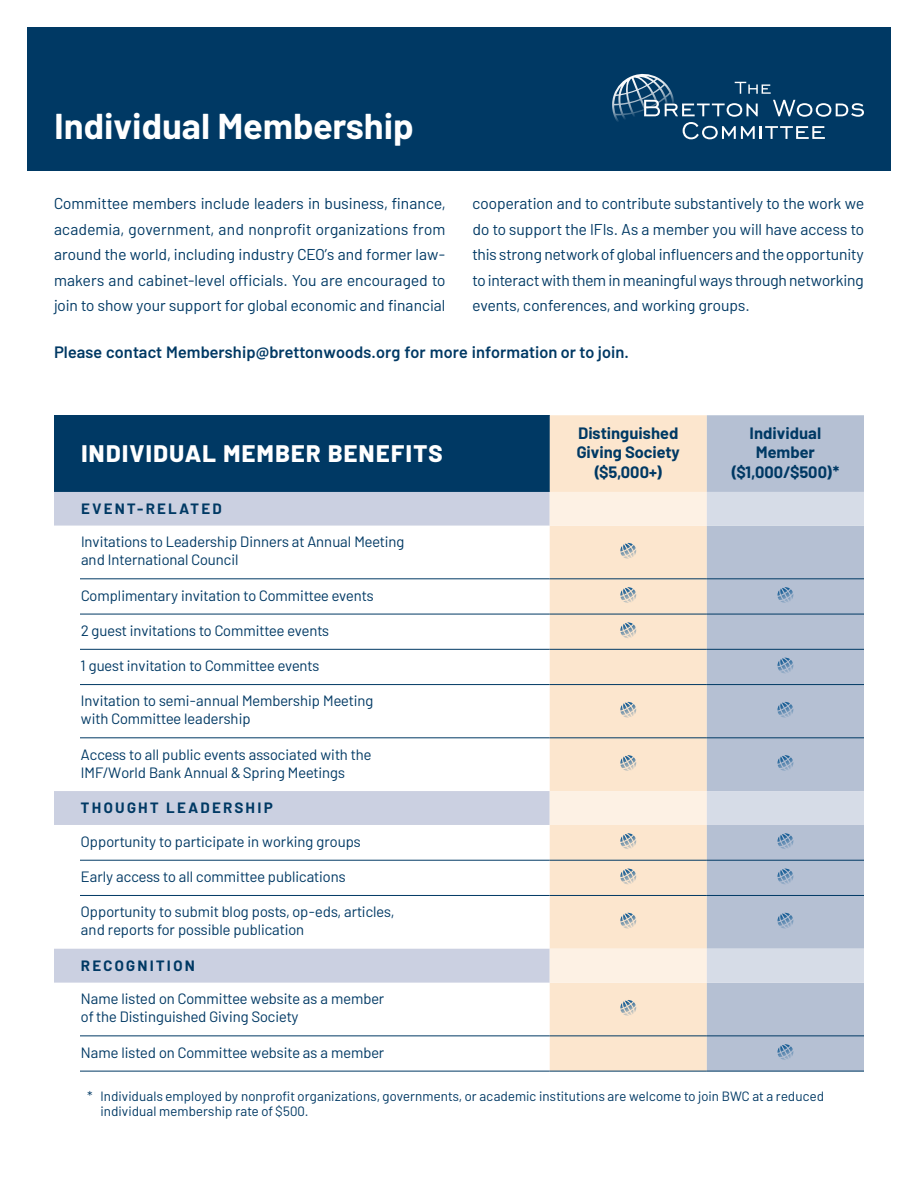
<style>
.page{position:relative;width:918px;height:1188px;background:#fff}
.page>*{position:absolute;margin:0;border:0;box-sizing:border-box;transform-origin:0 0}
.t1{font:700 36px "Barlow";color:#fff}
.t2{font:800 24px "Barlow";letter-spacing:.04em;color:#fff}
.t3{font:600 16.5px "Barlow";letter-spacing:.005em;color:#003964}
.t4{font:700 16.5px/19.8px "Barlow";color:#003964;text-align:center}
.t5{font:15.75px/25.5px "Barlow";color:#003964;text-align:justify}
.t6{font:15px/18px "Barlow";color:#003964}
.t7{font:700 15px "Barlow";letter-spacing:.155em;color:#003964}
.t8{font:13.5px/15px "Barlow";letter-spacing:.01em;color:#003964}
</style>
<div class="page">
<div style="left:27px;top:27px;width:864px;height:144px;background:#003964"></div>
<svg style="left:612px;top:73px;width:252px;height:66px"></svg>
<div style="left:54px;top:415px;width:496px;height:77px;background:#003964"></div>
<div style="left:550px;top:415px;width:157px;height:656px;background:#fce6ce"></div>
<div style="left:707px;top:415px;width:157px;height:656px;background:#b5c0d3"></div>
<svg style="left:54px;top:492px;width:496px;height:491px"></svg>
<svg style="left:550px;top:492px;width:157px;height:491px;background:#fbe7d2"></svg>
<svg style="left:707px;top:492px;width:157px;height:491px;background:#bbc5d6"></svg>
<hr style="left:54px;top:578px;width:496px;height:1px;background:#003964">
<hr style="left:550px;top:578px;width:157px;height:1px;background:#003964">
<hr style="left:707px;top:578px;width:157px;height:1px;background:#003964">
<hr style="left:54px;top:614px;width:496px;height:1px;background:#003964">
<hr style="left:550px;top:614px;width:157px;height:1px;background:#003964">
<hr style="left:707px;top:614px;width:157px;height:1px;background:#003964">
<hr style="left:54px;top:649px;width:496px;height:1px;background:#003964">
<hr style="left:550px;top:649px;width:157px;height:1px;background:#003964">
<hr style="left:707px;top:649px;width:157px;height:1px;background:#003964">
<hr style="left:54px;top:684px;width:496px;height:1px;background:#003964">
<hr style="left:550px;top:684px;width:157px;height:1px;background:#003964">
<hr style="left:707px;top:684px;width:157px;height:1px;background:#003964">
<hr style="left:54px;top:737px;width:496px;height:1px;background:#003964">
<hr style="left:550px;top:737px;width:157px;height:1px;background:#003964">
<hr style="left:707px;top:737px;width:157px;height:1px;background:#003964">
<hr style="left:54px;top:860px;width:496px;height:1px;background:#003964">
<hr style="left:550px;top:860px;width:157px;height:1px;background:#003964">
<hr style="left:707px;top:860px;width:157px;height:1px;background:#003964">
<hr style="left:54px;top:895px;width:496px;height:1px;background:#003964">
<hr style="left:550px;top:895px;width:157px;height:1px;background:#003964">
<hr style="left:707px;top:895px;width:157px;height:1px;background:#003964">
<hr style="left:54px;top:1035px;width:496px;height:1px;background:#003964">
<hr style="left:550px;top:1035px;width:157px;height:1px;background:#003964">
<hr style="left:707px;top:1035px;width:157px;height:1px;background:#003964">
<hr style="left:54px;top:1071px;width:496px;height:1px;background:#003964">
<hr style="left:550px;top:1071px;width:157px;height:1px;background:#003964">
<hr style="left:707px;top:1071px;width:157px;height:1px;background:#003964">
<svg style="left:620px;top:543px;width:16px;height:16px"></svg>
<svg style="left:620px;top:587px;width:16px;height:16px"></svg>
<svg style="left:777px;top:587px;width:16px;height:16px"></svg>
<svg style="left:620px;top:622px;width:16px;height:16px"></svg>
<svg style="left:777px;top:657px;width:16px;height:17px"></svg>
<svg style="left:620px;top:702px;width:16px;height:16px"></svg>
<svg style="left:777px;top:702px;width:16px;height:16px"></svg>
<svg style="left:620px;top:755px;width:16px;height:16px"></svg>
<svg style="left:777px;top:755px;width:16px;height:16px"></svg>
<svg style="left:620px;top:833px;width:16px;height:16px"></svg>
<svg style="left:777px;top:833px;width:16px;height:16px"></svg>
<svg style="left:620px;top:868px;width:16px;height:16px"></svg>
<svg style="left:777px;top:868px;width:16px;height:16px"></svg>
<svg style="left:620px;top:913px;width:16px;height:16px"></svg>
<svg style="left:777px;top:913px;width:16px;height:16px"></svg>
<svg style="left:620px;top:1000px;width:16px;height:16px"></svg>
<svg style="left:777px;top:1044px;width:16px;height:16px"></svg>
<div style="left:32px;top:570px;width:48px;height:208px;background:#fff"></div>
<div style="left:32px;top:1016px;width:48px;height:78px;background:#fff"></div>
<div style="left:32px;top:843px;width:48px;height:78px;background:#fff"></div>
<h1 class="t1" style="left:54px;top:100px;width:361px">Individual Membership</h1>
<p class="t5" style="left:54px;top:190px;width:393px">Committee members include leaders in business, finance, academia, government, and nonprofit organizations from around the world, including industry CEO’s and former law&shy;makers and cabinet-level officials. You are encouraged to join to show your support for global economic and financial</p>
<p class="t5" style="left:472px;top:190px;width:393px">cooperation and to contribute substantively to the work we do to support the IFIs. As a member you will have access to this strong network of global influencers and the opportunity to interact with them in meaningful ways through networking events, conferences, and working groups.</p>
<p class="t3" style="left:54px;top:340px;width:577px">Please contact Membership@brettonwoods.org for more information or to join.</p>
<h2 class="t2" style="left:81px;top:436px;width:363px">INDIVIDUAL MEMBER BENEFITS</h2>
<p class="t4" style="left:577px;top:422px;width:105px">Distinguished<br>Giving Society ($5,000+)</p>
<p class="t4" style="left:731px;top:422px;width:110px">Individual<br>Member ($1,000/$500)*</p>
<p class="t7" style="left:81px;top:497px;width:142px">EVENT-RELATED</p>
<p class="t6" style="left:81px;top:532px;width:325px">Invitations to Leadership Dinners at Annual Meeting and International Council</p>
<p class="t6" style="left:81px;top:585px;width:294px">Complimentary invitation to Committee events</p>
<p class="t6" style="left:81px;top:620px;width:250px">2 guest invitations to Committee events</p>
<p class="t6" style="left:81px;top:656px;width:240px">1 guest invitation to Committee events</p>
<p class="t6" style="left:81px;top:691px;width:294px">Invitation to semi-annual Membership Meeting with Committee leadership</p>
<p class="t6" style="left:81px;top:744px;width:292px">Access to all public events associated with the<br>IMF/World Bank Annual &amp; Spring Meetings</p>
<p class="t7" style="left:81px;top:796px;width:193px">THOUGHT LEADERSHIP</p>
<p class="t6" style="left:81px;top:831px;width:281px">Opportunity to participate in working groups</p>
<p class="t6" style="left:81px;top:866px;width:266px">Early access to all committee publications</p>
<p class="t6" style="left:81px;top:902px;width:315px">Opportunity to submit blog posts, op-eds, articles, and reports for possible publication</p>
<p class="t7" style="left:81px;top:954px;width:115px">RECOGNITION</p>
<p class="t6" style="left:81px;top:989px;width:305px">Name listed on Committee website as a member of the Distinguished Giving Society</p>
<p class="t6" style="left:81px;top:1042px;width:305px">Name listed on Committee website as a member</p>
<p class="t8" style="left:100px;top:1087px;width:725px;text-indent:-14px">* Individuals employed by nonprofit organizations, governments, or academic institutions are welcome to join BWC at a reduced individual membership rate of $500.</p>
</div>
